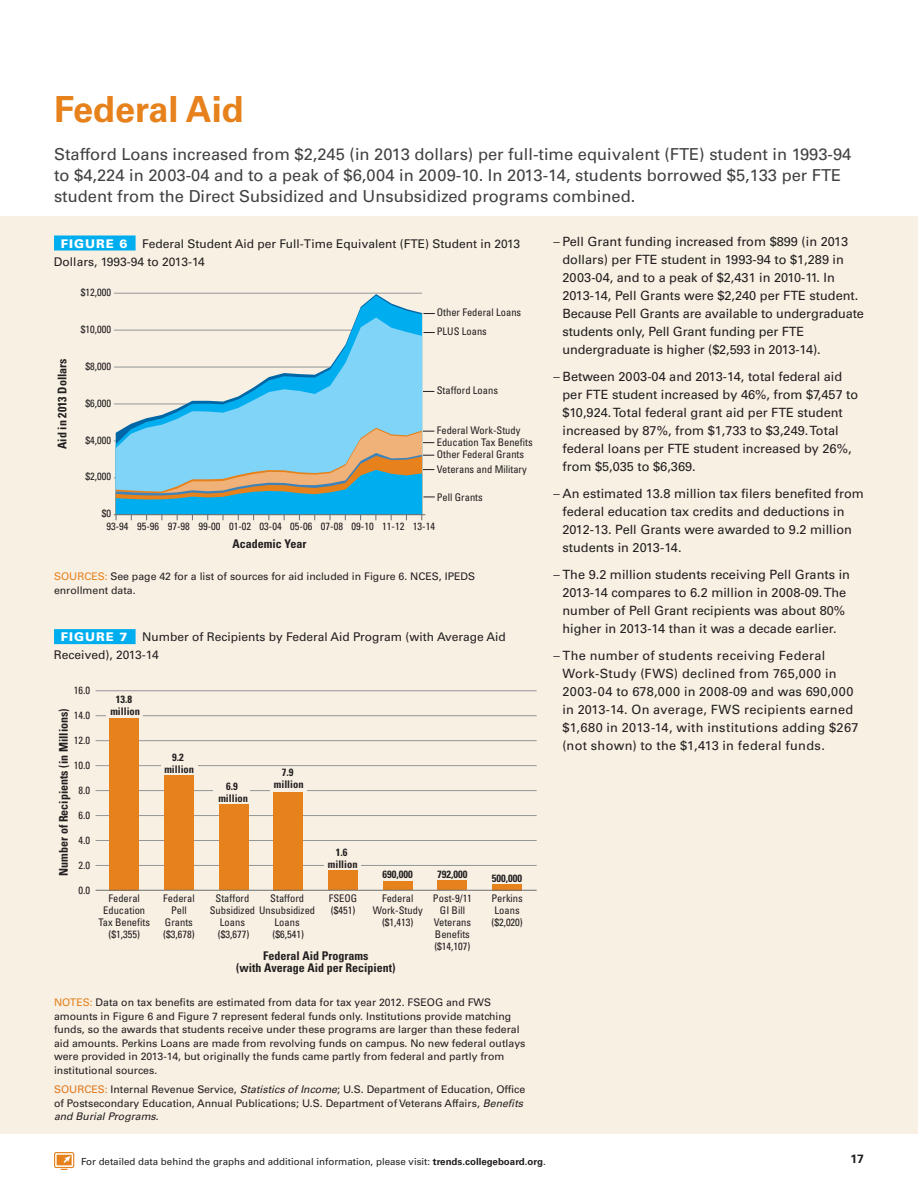
<style>
.page{position:relative;width:918px;height:1188px;background:#fff}
.page>*{position:absolute;margin:0;border:0;box-sizing:border-box;transform-origin:0 0}
.t1{font:700 36px "Univers LT Std";color:#e6811c}
.t2{font:16.5px/21px "Univers LT Std";color:#414142}
.t3{font:12.75px/18px "Univers LT Std";color:#231f20}
.t4{font:12.75px/18px "Univers LT Std";letter-spacing:.025em;color:#231f20}
.t5{font:12px/18px "Univers LT Std";color:#231f20}
.t6{font:700 condensed 12px/12px "Univers LT Std";color:#231f20;text-align:center}
.t7{font:700 12px "Univers LT Std";color:#231f20}
.t8{font:10.5px/13.5px "Univers LT Std";color:#231f20}
.t9{font:condensed 10.5px/12px "Univers LT Std";color:#231f20}
.t10{font:700 condensed 10.5px/12px "Univers LT Std";color:#231f20;text-align:center}
.t11{font:9.75px "Univers LT Std";color:#231f20}
.s1{font-weight:900;color:#fff}
.s2{font-weight:300}
.s3{color:#e6811c}
.s4{color:#e1771d}
.s5{font-style:italic}
.s6{font-weight:700}
</style>
<div class="page">
<div style="left:0;top:216px;width:918px;height:918px;background:#f7f0e3"></div>
<div style="left:54px;top:236px;width:82px;height:14px;background:#00aeef"></div>
<hr style="left:114px;top:478px;width:308px;height:1px;background:#949698">
<hr style="left:114px;top:441px;width:308px;height:1px;background:#949698">
<hr style="left:114px;top:404px;width:308px;height:1px;background:#949698">
<hr style="left:114px;top:367px;width:308px;height:1px;background:#949698">
<hr style="left:114px;top:330px;width:308px;height:1px;background:#949698">
<hr style="left:114px;top:293px;width:308px;height:1px;background:#949698">
<svg style="left:356px;top:295px;width:66px;height:23px"></svg>
<svg style="left:116px;top:318px;width:306px;height:110px"></svg>
<svg style="left:423px;top:332px;width:12px;height:1px"></svg>
<svg style="left:423px;top:313px;width:12px;height:1px"></svg>
<hr style="left:114px;top:514px;width:311px;height:1px;background:#6d6f71">
<svg style="left:116px;top:428px;width:319px;height:92px"></svg>
<div style="left:54px;top:629px;width:82px;height:15px;background:#00aeef"></div>
<hr style="left:96px;top:840px;width:441px;height:1px;background:#949698">
<hr style="left:96px;top:865px;width:441px;height:1px;background:#949698">
<hr style="left:96px;top:765px;width:441px;height:1px;background:#949698">
<hr style="left:96px;top:790px;width:441px;height:1px;background:#949698">
<hr style="left:96px;top:815px;width:441px;height:1px;background:#949698">
<hr style="left:96px;top:715px;width:441px;height:1px;background:#949698">
<hr style="left:96px;top:691px;width:441px;height:1px;background:#949698">
<hr style="left:96px;top:740px;width:441px;height:1px;background:#949698">
<div style="left:324px;top:855px;width:37px;height:13px;background:#f7f0e3"></div>
<div style="left:270px;top:782px;width:37px;height:13px;background:#f7f0e3"></div>
<div style="left:213px;top:784px;width:37px;height:13px;background:#f7f0e3"></div>
<div style="left:161px;top:758px;width:37px;height:13px;background:#f7f0e3"></div>
<div style="left:106px;top:709px;width:37px;height:13px;background:#f7f0e3"></div>
<div style="left:109px;top:718px;width:30px;height:172px;background:#e6811c"></div>
<div style="left:164px;top:776px;width:30px;height:114px;background:#e6811c"></div>
<div style="left:219px;top:804px;width:30px;height:86px;background:#e6811c"></div>
<div style="left:273px;top:792px;width:30px;height:98px;background:#e6811c"></div>
<div style="left:328px;top:870px;width:30px;height:20px;background:#e6811c"></div>
<div style="left:383px;top:882px;width:30px;height:8px;background:#e6811c"></div>
<div style="left:437px;top:880px;width:30px;height:10px;background:#e6811c"></div>
<div style="left:492px;top:884px;width:30px;height:6px;background:#e6811c"></div>
<hr style="left:96px;top:890px;width:441px;height:1px;background:#6d6f71">
<svg style="left:54px;top:1152px;width:20px;height:18px"></svg>
<h2 class="t1" style="left:54px;top:88px;width:191px">Federal Aid</h2>
<p class="t2" style="left:54px;top:144px;width:799px">Stafford Loans increased from $2,245 (in 2013 dollars) per full-time equivalent (FTE) student in 1993-94 to $4,224 in 2003-04 and to a peak of $6,004 in 2009-10. In 2013-14, students borrowed $5,133 per FTE student from the Direct Subsidized and Unsubsidized programs combined.</p>
<p class="t5" style="left:54px;top:234px;width:468px;text-indent:7px"><span class="s1">FIGURE 6</span> Federal Student Aid per Full-Time Equivalent (FTE) Student in 2013<br>Dollars, 1993-94 to 2013-14</p>
<p class="t3" style="left:562px;top:233px;width:303px;text-indent:-9px"><span class="s2">–</span> Pell Grant funding increased from $899 (in 2013 dollars) per FTE student in 1993-94 to $1,289 in 2003-04, and to a peak of $2,431 in 2010-11. In 2013-14, Pell Grants were $2,240 per FTE student.<br>Because Pell Grants are available to undergraduate students only, Pell Grant funding per FTE undergraduate is higher ($2,593 in 2013-14).</p>
<p class="t3" style="left:562px;top:368px;width:297px;text-indent:-9px"><span class="s2">–</span> Between 2003-04 and 2013-14, total federal aid per FTE student increased by 46%, from $7,457 to $10,924. Total federal grant aid per FTE student increased by 87%, from $1,733 to $3,249. Total federal loans per FTE student increased by 26%, from $5,035 to $6,369.</p>
<p class="t3" style="left:562px;top:485px;width:303px;text-indent:-9px"><span class="s2">–</span> An estimated 13.8 million tax filers benefited from federal education tax credits and deductions in 2012-13. Pell Grants were awarded to 9.2 million students in 2013-14.</p>
<p class="t3" style="left:553px;top:566px;width:298px;text-align:center"><span class="s2">–</span> The 9.2 million students receiving Pell Grants in 2013-14 compares to 6.2 million in 2008-09. The number of Pell Grant recipients was about 80% higher in 2013-14 than it was a decade earlier.</p>
<p class="t4" style="left:562px;top:647px;width:298px;text-indent:-9px"><span class="s2">–</span> The number of students receiving Federal Work-Study (FWS) declined from 765,000 in 2003-04 to 678,000 in 2008-09 and was 690,000 in 2013-14. On average, FWS recipients earned $1,680 in 2013-14, with institutions adding $267 (not shown) to the $1,413 in federal funds.</p>
<p class="t9" style="left:81px;top:286px;width:32px">$12,000</p>
<p class="t9" style="left:437px;top:303px;width:86px;line-height:19px">Other Federal Loans<br>PLUS Loans</p>
<p class="t9" style="left:81px;top:323px;width:32px">$10,000</p>
<p class="t6" style="left:56px;top:449px;width:92px;rotate:-90deg">Aid in 2013 Dollars</p>
<p class="t9" style="left:85px;top:360px;width:27px">$8,000</p>
<p class="t9" style="left:437px;top:384px;width:63px">Stafford Loans</p>
<p class="t9" style="left:437px;top:425px;width:97px;line-height:11.6px">Federal Work-Study<br>Education Tax Benefits</p>
<p class="t9" style="left:437px;top:447px;width:92px;line-height:14.7px">Other Federal Grants<br>Veterans and Military</p>
<p class="t9" style="left:437px;top:491px;width:48px">Pell Grants</p>
<p class="t9" style="left:85px;top:397px;width:27px">$6,000</p>
<p class="t9" style="left:85px;top:434px;width:27px">$4,000</p>
<p class="t9" style="left:85px;top:471px;width:27px">$2,000</p>
<p class="t9" style="left:102px;top:507px;width:11px">$0</p>
<p class="t9" style="left:106px;top:520px;width:330px">93-94 95-96 97-98 99-00 01-02 03-04 05-06 07-08 09-10 11-12 13-14</p>
<p class="t6" style="left:233px;top:538px;width:75px">Academic Year</p>
<p class="t8" style="left:54px;top:570px;width:423px"><span class="s3">SOURCES:</span> See page 42 for a list of sources for aid included in Figure 6. NCES, IPEDS enrollment data.</p>
<p class="t5" style="left:54px;top:628px;width:453px;text-indent:7px"><span class="s1">FIGURE 7</span> Number of Recipients by Federal Aid Program (with Average Aid<br>Received), 2013-14</p>
<p class="t9" style="left:74px;top:685px;width:18px">16.0</p>
<p class="t10" style="left:110px;top:693px;width:31px">13.8 million</p>
<p class="t6" style="left:58px;top:876px;width:169px;rotate:-90deg">Number of Recipients (in Millions)</p>
<p class="t9" style="left:74px;top:709px;width:18px">14.0</p>
<p class="t9" style="left:74px;top:734px;width:18px">12.0</p>
<p class="t10" style="left:164px;top:751px;width:31px">9.2 million</p>
<p class="t9" style="left:74px;top:759px;width:18px">10.0</p>
<p class="t10" style="left:274px;top:766px;width:31px">7.9 million</p>
<p class="t10" style="left:218px;top:780px;width:31px">6.9 million</p>
<p class="t9" style="left:78px;top:784px;width:13px">8.0</p>
<p class="t9" style="left:78px;top:809px;width:13px">6.0</p>
<p class="t9" style="left:78px;top:834px;width:13px">4.0</p>
<p class="t10" style="left:328px;top:846px;width:31px">1.6 million</p>
<p class="t9" style="left:78px;top:859px;width:13px">2.0</p>
<p class="t10" style="left:382px;top:868px;width:32px">690,000</p>
<p class="t10" style="left:437px;top:868px;width:32px">792,000</p>
<p class="t10" style="left:492px;top:872px;width:32px">500,000</p>
<p class="t9" style="left:78px;top:884px;width:13px">0.0</p>
<p class="t9" style="left:98px;top:892px;width:53px;text-align:center">Federal<br>Education<br>Tax Benefits ($1,355)</p>
<p class="t9" style="left:163px;top:892px;width:33px;text-align:center">Federal<br>Pell<br>Grants ($3,678)</p>
<p class="t9" style="left:270px;top:892px;width:35px">Stafford</p>
<p class="t9" style="left:210px;top:904px;width:107px">Subsidized Unsubsidized</p>
<p class="t9" style="left:275px;top:916px;width:27px">Loans</p>
<p class="t9" style="left:273px;top:928px;width:33px">($6,541)</p>
<p class="t9" style="left:216px;top:892px;width:35px">Stafford</p>
<p class="t9" style="left:218px;top:916px;width:33px">Loans ($3,677)</p>
<p class="t9" style="left:329px;top:892px;width:30px">FSEOG ($451)</p>
<p class="t9" style="left:373px;top:892px;width:51px;text-align:center">Federal<br>Work-Study ($1,413)</p>
<p class="t6" style="left:236px;top:950px;width:161px">Federal Aid Programs<br>(with Average Aid per Recipient)</p>
<p class="t9" style="left:433px;top:892px;width:41px;text-align:center">Post-9/11<br>GI Bill<br>Veterans<br>Benefits ($14,107)</p>
<p class="t9" style="left:491px;top:892px;width:33px;text-align:center">Perkins<br>Loans ($2,020)</p>
<p class="t8" style="left:54px;top:996px;width:473px"><span class="s3">NOTES:</span> Data on tax benefits are estimated from data for tax year 2012. FSEOG and FWS amounts in Figure 6 and Figure 7 represent federal funds only. Institutions provide matching funds, so the awards that students receive under these programs are larger than these federal aid amounts. Perkins Loans are made from revolving funds on campus. No new federal outlays were provided in 2013-14, but originally the funds came partly from federal and partly from institutional sources.</p>
<p class="t8" style="left:54px;top:1083px;width:473px"><span class="s4">SOURCES:</span> Internal Revenue Service, <span class="s5">Statistics of Income</span>; U.S. Department of Education, Office of Postsecondary Education, Annual Publications; U.S. Department of Veterans Affairs, <span class="s5">Benefits and Burial Programs</span>.</p>
<p class="t11" style="left:81px;top:1155px;width:466px">For detailed data behind the graphs and additional information, please visit: <span class="s6">trends.collegeboard.org</span>.</p>
<p class="t7" style="left:850px;top:1152px;width:15px">17</p>
</div>
